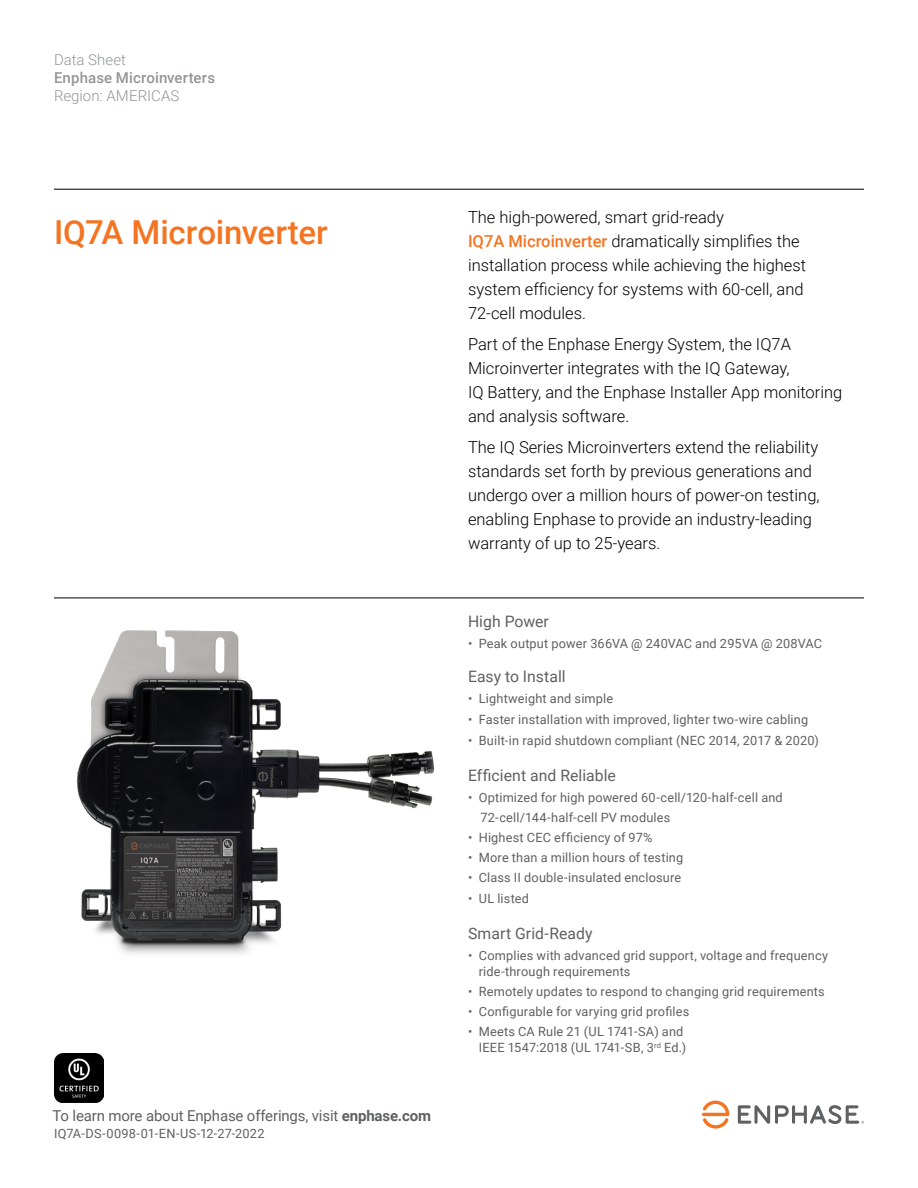
<style>
.page{position:relative;width:918px;height:1188px;background:#fff}
.page>*{position:absolute;margin:0;border:0;box-sizing:border-box;transform-origin:0 0}
.t1{font:500 33px "Roboto";letter-spacing:-.005em;color:#f47421}
.t2{font:300 16.5px/24px "Roboto";color:#000}
.t3{font:15.75px "Roboto";letter-spacing:.005em;color:#5f6062}
.t4{font:15px "Roboto";letter-spacing:-.01em;color:#5f6062}
.t5{font:300 15px "Roboto";letter-spacing:.005em;color:#939598}
.t6{font:500 15px "Roboto";letter-spacing:.01em;color:#939598}
.t7{font:12.75px/15.8px "Roboto";letter-spacing:.015em;color:#5f6062}
.s1{font-weight:700}
.s2{font-weight:500;color:#f47421}
</style>
<div class="page">
<svg style="left:702px;top:1101px;width:27px;height:28px"></svg>
<svg style="left:738px;top:1105px;width:126px;height:19px"></svg>
<hr style="left:54px;top:189px;width:810px;height:1px;background:#000">
<hr style="left:54px;top:598px;width:810px;height:1px;background:#000">
<img style="left:76px;top:630px;width:359px;height:324px">
<img style="left:54px;top:1054px;width:49px;height:49px">
<p class="t5" style="left:54px;top:49px;width:74px">Data Sheet</p>
<p class="t6" style="left:54px;top:67px;width:163px">Enphase Microinverters</p>
<p class="t5" style="left:54px;top:85px;width:127px">Region: AMERICAS</p>
<h1 class="t1" style="left:54px;top:209px;width:275px">IQ7A Microinverter</h1>
<p class="t4" style="left:52px;top:1105px;width:380px">To learn more about Enphase offerings, visit <span class="s1">enphase.com</span></p>
<p class="t7" style="left:54px;top:1125px;width:212px">IQ7A-DS-0098-01-EN-US-12-27-2022</p>
<p class="t2" style="left:468px;top:205px;width:340px">The high-powered, smart grid-ready<br><span class="s2">IQ7A Microinverter</span> dramatically simplifies the installation process while achieving the highest system efficiency for systems with 60-cell, and 72-cell modules.</p>
<p class="t2" style="left:468px;top:332px;width:376px">Part of the Enphase Energy System, the IQ7A Microinverter integrates with the IQ Gateway,<br>IQ Battery, and the Enphase Installer App monitoring and analysis software.</p>
<p class="t2" style="left:468px;top:434px;width:353px">The IQ Series Microinverters extend the reliability standards set forth by previous generations and undergo over a million hours of power-on testing, enabling Enphase to provide an industry-leading warranty of up to 25-years.</p>
<p class="t3" style="left:468px;top:610px;width:82px">High Power</p>
<p class="t7" style="left:468px;top:635px;width:355px">• Peak output power 366VA @ 240VAC and 295VA @ 208VAC</p>
<p class="t3" style="left:468px;top:666px;width:99px">Easy to Install</p>
<p class="t7" style="left:468px;top:691px;width:147px">• Lightweight and simple</p>
<p class="t7" style="left:468px;top:711px;width:342px">• Faster installation with improved, lighter two-wire cabling</p>
<p class="t7" style="left:468px;top:732px;width:352px">• Built-in rapid shutdown compliant (NEC 2014, 2017 &amp; 2020)</p>
<p class="t3" style="left:468px;top:764px;width:149px">Efficient and Reliable</p>
<p class="t7" style="left:481px;top:787px;width:304px;line-height:19.8px;text-indent:-13px">• Optimized for high powered 60-cell/120-half-cell and<br>72-cell/144-half-cell PV modules</p>
<p class="t7" style="left:468px;top:829px;width:186px">• Highest CEC efficiency of 97%</p>
<p class="t7" style="left:468px;top:849px;width:217px">• More than a million hours of testing</p>
<p class="t7" style="left:468px;top:869px;width:215px">• Class II double-insulated enclosure</p>
<p class="t7" style="left:468px;top:890px;width:63px">• UL listed</p>
<p class="t3" style="left:468px;top:922px;width:126px">Smart Grid-Ready</p>
<p class="t7" style="left:479px;top:947px;width:351px;text-indent:-11px">• Complies with advanced grid support, voltage and frequency ride-through requirements</p>
<p class="t7" style="left:468px;top:983px;width:358px">• Remotely updates to respond to changing grid requirements</p>
<p class="t7" style="left:468px;top:1003px;width:223px">• Configurable for varying grid profiles</p>
<p class="t7" style="left:468px;top:1023px;width:220px;text-align:right">• Meets CA Rule 21 (UL 1741-SA) and<br>IEEE 1547:2018 (UL 1741-SB, 3<sup>rd</sup> Ed.)</p>
</div>
